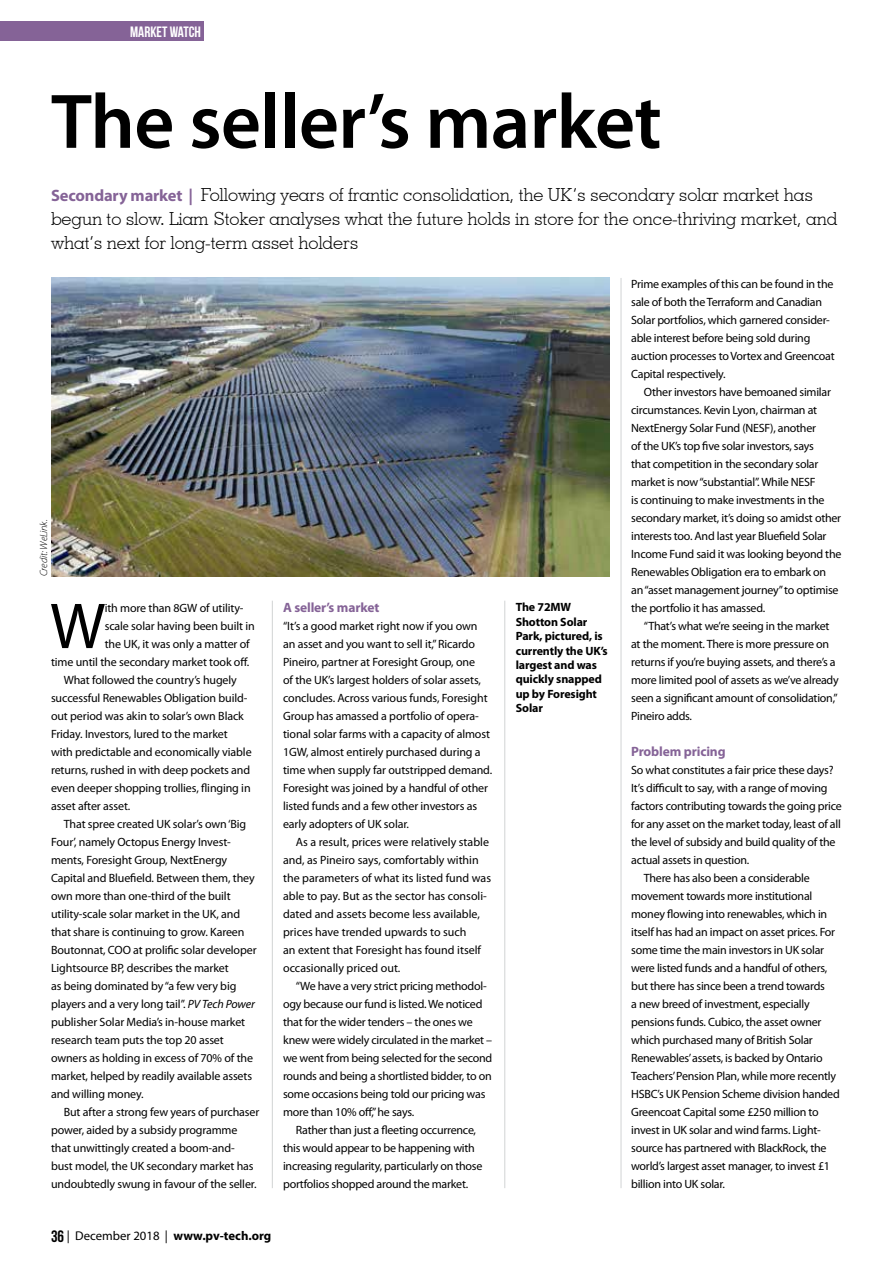
<style>
.page{position:relative;width:893px;height:1263px;background:#fff}
.page>*{position:absolute;margin:0;border:0;box-sizing:border-box;transform-origin:0 0}
.t1{font:600 78px "Myriad Pro";letter-spacing:-.01em;color:#000}
.t2{font:65.4px "Myriad Pro";color:#000}
.t3{font:300 18px/24px "Geometric Slab 703 BT";letter-spacing:-.01em;color:#000}
.t4{font:15px "Bebas Neue";color:#fff}
.t5{font:700 13.5px "Myriad Pro";letter-spacing:-.01em;color:#856397}
.t6{font:700 12.75px "Myriad Pro";color:#000}
.t7{font:12px/18px "Myriad Pro";letter-spacing:-.02em;color:#000}
.t8{font:12px/18px "Myriad Pro";color:#000}
.t9{font:700 12px/14.4px "Myriad Pro";letter-spacing:-.01em;color:#000}
.t10{font:italic 300 10.5px "Myriad Pro";letter-spacing:-.01em;color:#000}
.s1{font-family:"Myriad Pro";font-weight:700;font-size:16.5px;color:#856397}
.s2{font-style:italic}
.s3{font-family:"Bebas Neue";font-weight:400;font-size:16.5px}
.s4{font-weight:400}
</style>
<div class="page">
<div style="left:0;top:21px;width:204px;height:20px;background:#856397"></div>
<hr style="left:272px;top:601px;width:1px;height:587px;background:#d1d3d4">
<hr style="left:504px;top:601px;width:1px;height:587px;background:#d1d3d4">
<hr style="left:621px;top:278px;width:1px;height:910px;background:#d1d3d4">
<img style="left:51px;top:278px;width:559px;height:298px">
<p class="t4" style="left:130px;top:23px;width:72px">MARKET WATCH</p>
<h1 class="t1" style="left:51px;top:72px;width:612px">The seller’s market</h1>
<p class="t3" style="left:51px;top:182px;width:788px"><span class="s1">Secondary market |</span> Following years of frantic consolidation, the UK’s secondary solar market has begun to slow. Liam Stoker analyses what the future holds in store for the once-thriving market, and what’s next for long-term asset holders</p>
<p class="t10" style="left:38px;top:576px;width:58px;rotate:-90deg">Credit: WeLink.</p>
<h2 class="t2" style="left:50px;top:586px;width:57px">W</h2>
<p class="t7" style="left:105px;top:599px;width:140px">ith more than 8GW of utility-</p>
<p class="t7" style="left:105px;top:617px;width:151px">scale solar having been built in</p>
<p class="t7" style="left:105px;top:635px;width:147px">the UK, it was only a matter of</p>
<p class="t7" style="left:51px;top:653px;width:200px">time until the secondary market took off.</p>
<p class="t7" style="left:64px;top:671px;width:175px">What followed the country’s hugely</p>
<p class="t7" style="left:51px;top:689px;width:198px">successful Renewables Obligation build-</p>
<p class="t7" style="left:51px;top:707px;width:194px">out period was akin to solar’s own Black</p>
<p class="t7" style="left:51px;top:725px;width:178px">Friday. Investors, lured to the market</p>
<p class="t7" style="left:51px;top:743px;width:202px">with predictable and economically viable</p>
<p class="t7" style="left:51px;top:761px;width:201px">returns, rushed in with deep pockets and</p>
<p class="t7" style="left:51px;top:779px;width:201px">even deeper shopping trollies, flinging in</p>
<p class="t7" style="left:51px;top:797px;width:81px">asset after asset.</p>
<p class="t7" style="left:64px;top:815px;width:184px">That spree created UK solar’s own ‘Big</p>
<p class="t7" style="left:51px;top:833px;width:181px">Four’, namely Octopus Energy Invest-</p>
<p class="t7" style="left:51px;top:851px;width:178px">ments, Foresight Group, NextEnergy</p>
<p class="t7" style="left:51px;top:869px;width:205px">Capital and Bluefield. Between them, they</p>
<p class="t7" style="left:51px;top:887px;width:181px">own more than one-third of the built</p>
<p class="t7" style="left:51px;top:905px;width:191px">utility-scale solar market in the UK, and</p>
<p class="t7" style="left:51px;top:923px;width:195px">that share is continuing to grow. Kareen</p>
<p class="t7" style="left:51px;top:941px;width:207px">Boutonnat, COO at prolific solar developer</p>
<p class="t7" style="left:51px;top:959px;width:179px">Lightsource BP, describes the market</p>
<p class="t7" style="left:51px;top:977px;width:187px">as being dominated by “a few very big</p>
<p class="t7" style="left:51px;top:995px;width:205px">players and a very long tail”. <span class="s2">PV Tech Power</span></p>
<p class="t7" style="left:51px;top:1013px;width:196px">publisher Solar Media’s in-house market</p>
<p class="t7" style="left:51px;top:1031px;width:174px">research team puts the top 20 asset</p>
<p class="t7" style="left:51px;top:1049px;width:204px">owners as holding in excess of 70% of the</p>
<p class="t7" style="left:51px;top:1067px;width:203px">market, helped by readily available assets</p>
<p class="t7" style="left:51px;top:1085px;width:94px">and willing money.</p>
<p class="t7" style="left:64px;top:1103px;width:197px">But after a strong few years of purchaser</p>
<p class="t7" style="left:51px;top:1121px;width:188px">power, aided by a subsidy programme</p>
<p class="t7" style="left:51px;top:1139px;width:185px">that unwittingly created a boom-and-</p>
<p class="t7" style="left:51px;top:1157px;width:204px">bust model, the UK secondary market has</p>
<p class="t7" style="left:51px;top:1175px;width:207px">undoubtedly swung in favour of the seller.</p>
<p class="t5" style="left:283px;top:599px;width:98px">A seller’s market</p>
<p class="t7" style="left:283px;top:617px;width:211px">“It’s a good market right now if you own an asset and you want to sell it,” Ricardo Pineiro, partner at Foresight Group, one<br>of the UK’s largest holders of solar assets, concludes. Across various funds, Foresight Group has amassed a portfolio of opera&shy;tional solar farms with a capacity of almost 1GW, almost entirely purchased during a time when supply far outstripped demand.<br>Foresight was joined by a handful of other listed funds and a few other investors as early adopters of UK solar.</p>
<p class="t8" style="left:283px;top:833px;width:210px;text-indent:13px">As a result, prices were relatively stable and, as Pineiro says, comfortably within the parameters of what its listed fund was able to pay. But as the sector has consoli&shy;dated and assets become less available, prices have trended upwards to such<br>an extent that Foresight has found itself occasionally priced out.</p>
<p class="t7" style="left:283px;top:977px;width:211px;text-indent:13px">“We have a very strict pricing methodol&shy;ogy because our fund is listed. We noticed that for the wider tenders – the ones we knew were widely circulated in the market – we went from being selected for the second rounds and being a shortlisted bidder, to on some occasions being told our pricing was more than 10% off,” he says.</p>
<p class="t7" style="left:283px;top:1121px;width:201px;text-indent:13px">Rather than just a fleeting occurrence, this would appear to be happening with increasing regularity, particularly on those portfolios shopped around the market.</p>
<p class="t6" style="left:51px;top:1227px;width:222px"><span class="s3">36</span> <span class="s4">| December 2018 |</span> www.pv-tech.org</p>
<p class="t9" style="left:516px;top:600px;width:94px">The 72MW<br>Shotton Solar<br>Park, pictured, is currently the UK’s largest and was quickly snapped up by Foresight<br>Solar</p>
<p class="t7" style="left:631px;top:275px;width:205px">Prime examples of this can be found in the sale of both the Terraform and Canadian Solar portfolios, which garnered consider&shy;able interest before being sold during auction processes to Vortex and Greencoat Capital respectively.</p>
<p class="t7" style="left:631px;top:383px;width:212px;text-indent:13px">Other investors have bemoaned similar circumstances. Kevin Lyon, chairman at NextEnergy Solar Fund (NESF), another<br>of the UK’s top five solar investors, says<br>that competition in the secondary solar market is now “substantial”. While NESF<br>is continuing to make investments in the secondary market, it’s doing so amidst other interests too. And last year Bluefield Solar Income Fund said it was looking beyond the Renewables Obligation era to embark on<br>an “asset management journey” to optimise the portfolio it has amassed.</p>
<p class="t7" style="left:631px;top:617px;width:209px;text-indent:13px">“That’s what we’re seeing in the market at the moment. There is more pressure on returns if you’re buying assets, and there’s a more limited pool of assets as we’ve already seen a significant amount of consolidation,” Pineiro adds.</p>
<p class="t5" style="left:631px;top:743px;width:96px">Problem pricing</p>
<p class="t7" style="left:631px;top:761px;width:204px">So what constitutes a fair price these days?</p>
<p class="t7" style="left:631px;top:779px;width:198px">It’s difficult to say, with a range of moving</p>
<p class="t7" style="left:631px;top:797px;width:212px">factors contributing towards the going price</p>
<p class="t7" style="left:631px;top:815px;width:211px">for any asset on the market today, least of all</p>
<p class="t7" style="left:631px;top:833px;width:206px">the level of subsidy and build quality of the</p>
<p class="t7" style="left:631px;top:851px;width:120px">actual assets in question.</p>
<p class="t7" style="left:644px;top:869px;width:167px">There has also been a considerable</p>
<p class="t7" style="left:631px;top:887px;width:183px">movement towards more institutional</p>
<p class="t7" style="left:631px;top:905px;width:198px">money flowing into renewables, which in</p>
<p class="t7" style="left:631px;top:923px;width:205px">itself has had an impact on asset prices. For</p>
<p class="t7" style="left:631px;top:941px;width:195px">some time the main investors in UK solar</p>
<p class="t7" style="left:631px;top:959px;width:198px">were listed funds and a handful of others,</p>
<p class="t7" style="left:631px;top:977px;width:195px">but there has since been a trend towards</p>
<p class="t7" style="left:631px;top:995px;width:180px">a new breed of investment, especially</p>
<p class="t7" style="left:631px;top:1013px;width:192px">pensions funds. Cubico, the asset owner</p>
<p class="t7" style="left:631px;top:1031px;width:183px">which purchased many of British Solar</p>
<p class="t7" style="left:631px;top:1049px;width:193px">Renewables’ assets, is backed by Ontario</p>
<p class="t7" style="left:631px;top:1067px;width:206px">Teachers’ Pension Plan, while more recently</p>
<p class="t7" style="left:631px;top:1085px;width:210px">HSBC’s UK Pension Scheme division handed</p>
<p class="t7" style="left:631px;top:1103px;width:189px">Greencoat Capital some £250 million to</p>
<p class="t7" style="left:631px;top:1121px;width:191px">invest in UK solar and wind farms. Light-</p>
<p class="t7" style="left:631px;top:1139px;width:197px">source has partnered with BlackRock, the</p>
<p class="t7" style="left:631px;top:1157px;width:200px">world’s largest asset manager, to invest £1</p>
<p class="t7" style="left:631px;top:1175px;width:95px">billion into UK solar.</p>
</div>
